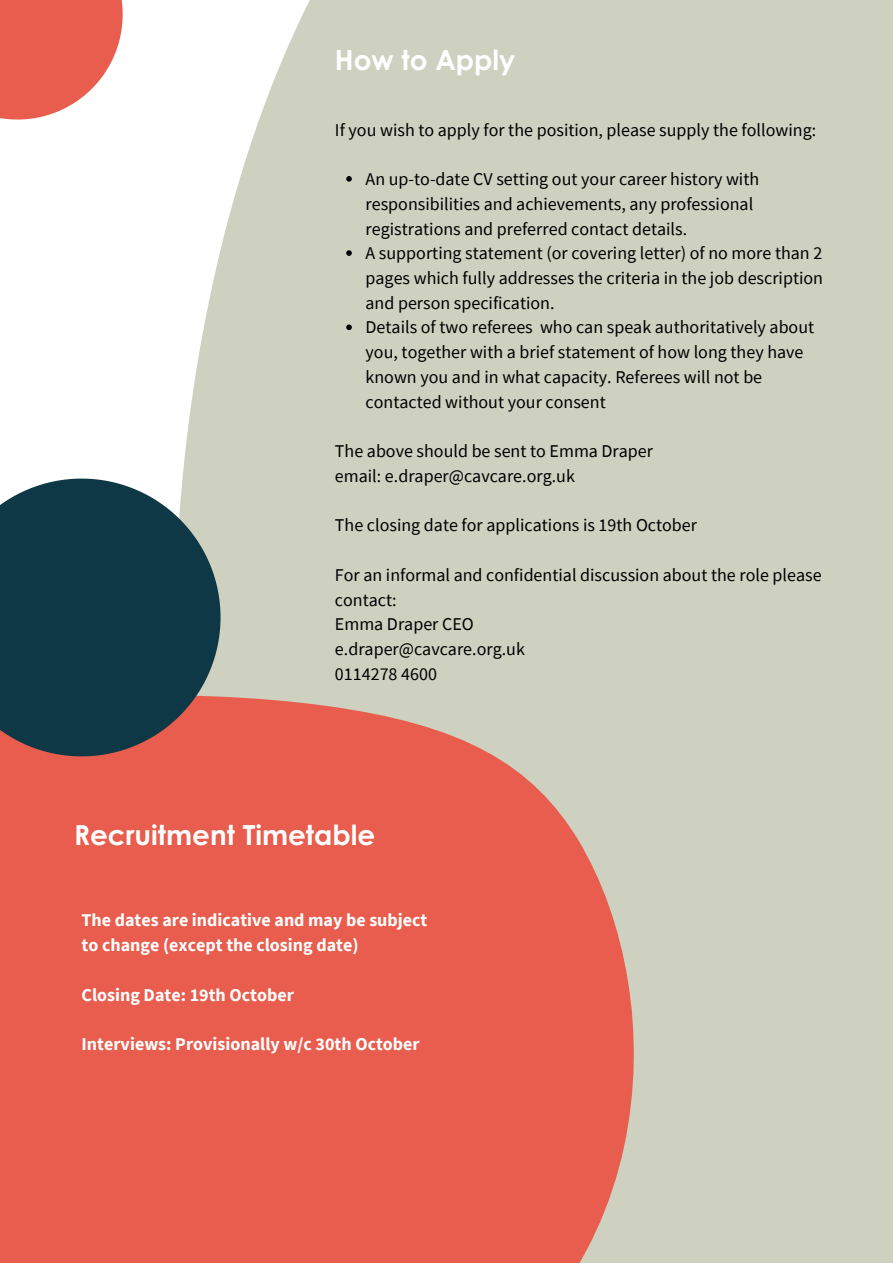
<style>
.page{position:relative;width:893px;height:1264px;background:#fff}
.page>*{position:absolute;margin:0;border:0;box-sizing:border-box;transform-origin:0 0}
.t1{font:700 27.75px "Cavendish Cancer Care";color:#fff}
.t2{font:18px/24.8px "Source Sans Pro";color:#000}
.t3{font:700 18px/24.8px "Source Sans Pro";color:#fefefe}
</style>
<div class="page">
<div style="left:182px;top:0;width:710px;height:1262px;background:#ced0c0"></div>
<svg style="left:0;top:0;width:123px;height:119px"></svg>
<svg style="left:0;top:687px;width:648px;height:575px;background:#e56a5a"></svg>
<svg style="left:0;top:478px;width:220px;height:278px;background:#2e4852"></svg>
<svg style="left:346px;top:176px;width:6px;height:6px"></svg>
<svg style="left:346px;top:250px;width:6px;height:6px"></svg>
<svg style="left:346px;top:324px;width:6px;height:6px"></svg>
<p class="t1" style="left:335px;top:50px;width:182px">How to Apply</p>
<p class="t2" style="left:335px;top:117px;width:482px">If you wish to apply for the position, please supply the following:</p>
<p class="t2" style="left:365px;top:166px;width:395px">An up-to-date CV setting out your career history with responsibilities and achievements, any professional registrations and preferred contact details.</p>
<p class="t2" style="left:365px;top:240px;width:459px;text-align:justify">A supporting statement (or covering letter) of no more than 2 pages which fully addresses the criteria in the job description and person specification.</p>
<p class="t2" style="left:365px;top:315px;width:450px">Details of two referees who can speak authoritatively about you, together with a brief statement of how long they have known you and in what capacity. Referees will not be contacted without your consent</p>
<p class="t2" style="left:335px;top:438px;width:319px">The above should be sent to Emma Draper</p>
<p class="t2" style="left:335px;top:463px;width:241px">email: e.draper@cavcare.org.uk</p>
<p class="t2" style="left:335px;top:512px;width:363px">The closing date for applications is 19th October</p>
<p class="t2" style="left:335px;top:562px;width:488px">For an informal and confidential discussion about the role please contact:</p>
<p class="t2" style="left:335px;top:611px;width:140px">Emma Draper CEO</p>
<p class="t2" style="left:335px;top:636px;width:191px">e.draper@cavcare.org.uk</p>
<p class="t2" style="left:335px;top:661px;width:103px">0114278 4600</p>
<p class="t1" style="left:74px;top:825px;width:302px">Recruitment Timetable</p>
<p class="t3" style="left:82px;top:907px;width:347px">The dates are indicative and may be subject to change (except the closing date)</p>
<p class="t3" style="left:82px;top:981px;width:214px">Closing Date: 19th October</p>
<p class="t3" style="left:82px;top:1031px;width:339px">Interviews: Provisionally w/c 30th October</p>
</div>
